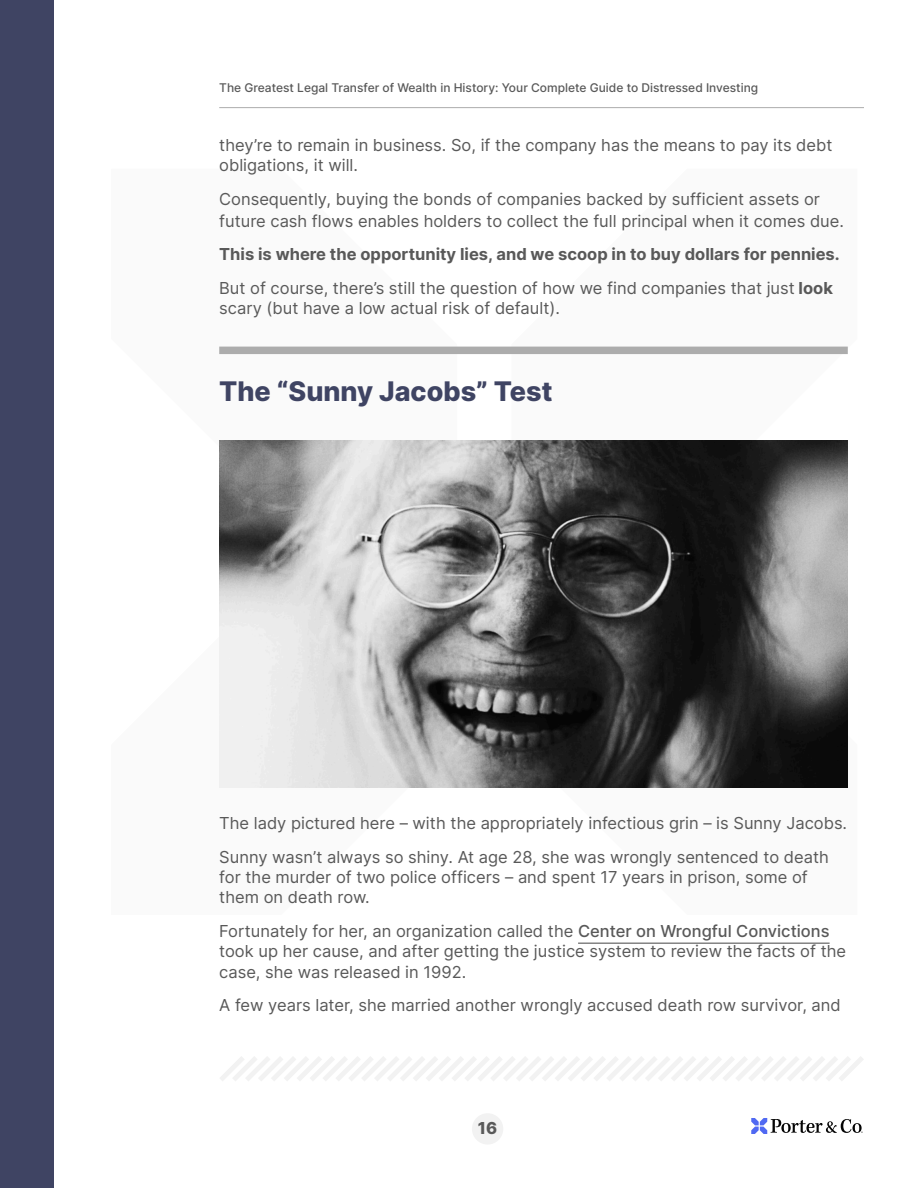
<style>
.page{position:relative;width:918px;height:1188px;background:#fff}
.page>*{position:absolute;margin:0;border:0;box-sizing:border-box;transform-origin:0 0}
.Porter_H1{font:800 27px "Inter";color:#3f4463}
.Porter_Body_Copy{font:16.5px/20.2px "Inter";color:#595959}
.Porter_Body_Copy-2{font:700 16.5px "Inter";color:#595959}
.t1{font:800 16.5px "Inter";color:#595959}
.t2{font:500 12px "Inter";color:#595959}
.s1{font-weight:700}
.s2{font-weight:500}
</style>
<div class="page">
<svg style="left:511px;top:346px;width:337px;height:9px"></svg>
<svg style="left:220px;top:1057px;width:643px;height:24px"></svg>
<div style="left:0;top:0;width:54px;height:1188px;background:#3f4463"></div>
<svg style="left:751px;top:1118px;width:111px;height:16px"></svg>
<hr style="left:219px;top:107px;width:645px;height:1px;background:#acacac">
<div style="left:472px;top:1113px;width:31px;height:32px;background:#f2f2f2;border-radius:50%"></div>
<div style="left:219px;top:347px;width:629px;height:7px;background:#acacac"></div>
<hr style="left:578px;top:943px;width:252px;height:1px;background:#595959">
<img style="left:219px;top:440px;width:629px;height:347px">
<p class="t2" style="left:219px;top:78px;width:541px">The Greatest Legal Transfer of Wealth in History: Your Complete Guide to Distressed Investing</p>
<p class="Porter_Body_Copy" style="left:219px;top:134px;width:615px">they’re to remain in business. So, if the company has the means to pay its debt obligations, it will.</p>
<p class="Porter_Body_Copy" style="left:219px;top:188px;width:626px;line-height:21.6px">Consequently, buying the bonds of companies backed by sufficient assets or future cash flows enables holders to collect the full principal when it comes due.</p>
<p class="Porter_Body_Copy-2" style="left:219px;top:242px;width:622px">This is where the opportunity lies, and we scoop in to buy dollars for pennies.</p>
<p class="Porter_Body_Copy" style="left:219px;top:278px;width:615px">But of course, there’s still the question of how we find companies that just <span class="s1">look </span>scary (but have a low actual risk of default).</p>
<p class="Porter_H1" style="left:219px;top:372px;width:335px">The “Sunny Jacobs” Test</p>
<p class="Porter_Body_Copy" style="left:219px;top:813px;width:629px">The lady pictured here – with the appropriately infectious grin – is Sunny Jacobs.</p>
<p class="Porter_Body_Copy" style="left:219px;top:846px;width:611px">Sunny wasn’t always so shiny. At age 28, she was wrongly sentenced to death for the murder of two police officers – and spent 17 years in prison, some of them on death row.</p>
<p class="Porter_Body_Copy" style="left:219px;top:921px;width:628px">Fortunately for her, an organization called the <span class="s2">Center on Wrongful Convictions </span>took up her cause, and after getting the justice system to review the facts of the case, she was released in 1992.</p>
<p class="Porter_Body_Copy" style="left:219px;top:995px;width:623px">A few years later, she married another wrongly accused death row survivor, and</p>
<p class="t1" style="left:478px;top:1116px;width:21px">16</p>
</div>
